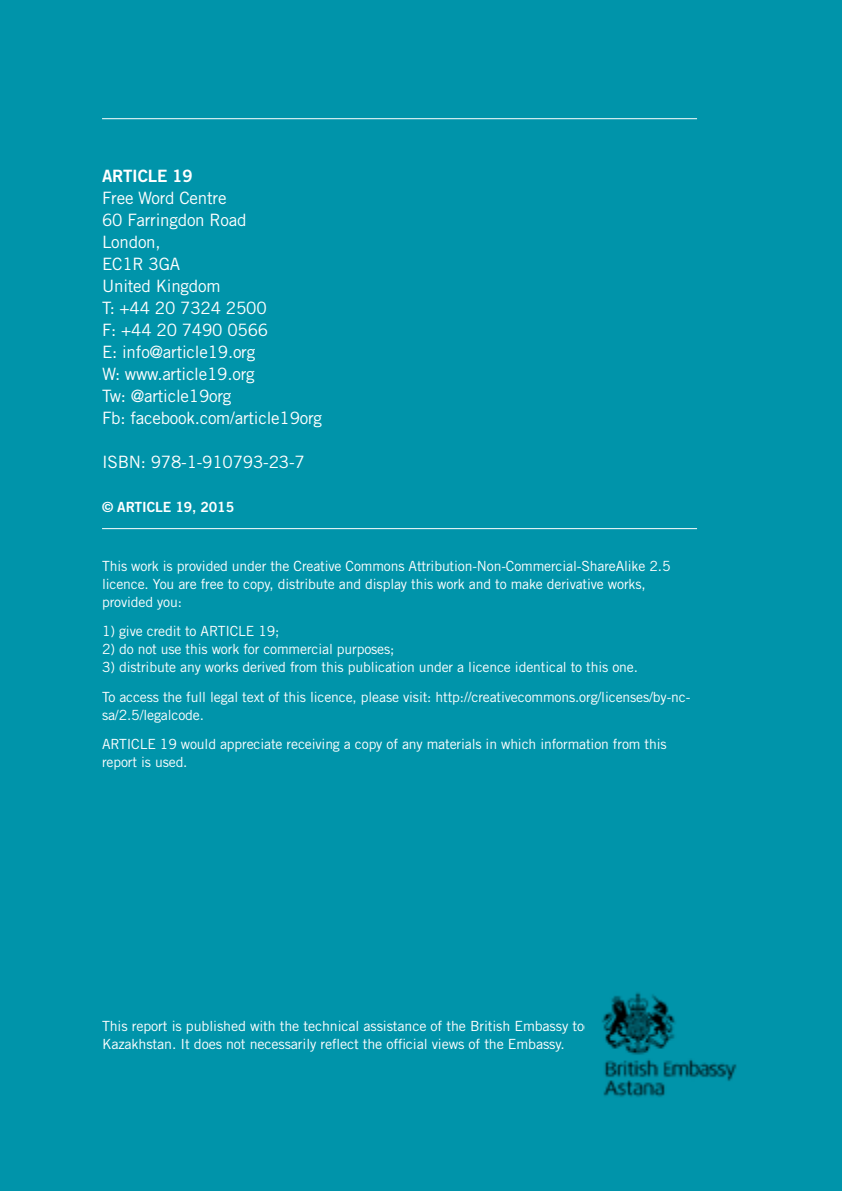
<style>
.page{position:relative;width:842px;height:1191px;background:#0094aa}
.page>*{position:absolute;margin:0;border:0;box-sizing:border-box;transform-origin:0 0}
.t1{font:17px/22px "Trade Gothic LT Std";letter-spacing:-.015em;color:#fff}
.t2{font:17px "Trade Gothic LT Std Bd 2";letter-spacing:-.015em;color:#fff}
.t3{font:14px/18px "Trade Gothic LT Std";letter-spacing:-.01em;color:#fff}
.t4{font:14px "Trade Gothic LT Std Bd 2";letter-spacing:-.01em;color:#fff}
</style>
<div class="page">
<hr style="left:102px;top:118px;width:595px;height:1px;background:#fff">
<hr style="left:102px;top:528px;width:595px;height:1px;background:#fff">
<img style="left:602px;top:992px;width:135px;height:105px">
<p class="t2" style="left:102px;top:165px;width:92px">ARTICLE 19</p>
<p class="t1" style="left:102px;top:187px;width:221px">Free Word Centre<br>60 Farringdon Road<br>London,<br>EC1R 3GA<br>United Kingdom<br>T: +44 20 7324 2500<br>F: +44 20 7490 0566<br>E: info@article19.org<br>W: www.article19.org<br>Tw: @article19org<br>Fb: facebook.com/article19org</p>
<p class="t1" style="left:102px;top:451px;width:204px">ISBN: 978-1-910793-23-7</p>
<p class="t4" style="left:102px;top:498px;width:134px">© ARTICLE 19, 2015</p>
<p class="t3" style="left:102px;top:557px;width:570px">This work is provided under the Creative Commons Attribution-Non-Commercial-ShareAlike 2.5 licence. You are free to copy, distribute and display this work and to make derivative works, provided you:</p>
<p class="t3" style="left:102px;top:622px;width:179px">1) give credit to ARTICLE 19;</p>
<p class="t3" style="left:102px;top:640px;width:294px">2) do not use this work for commercial purposes;</p>
<p class="t3" style="left:102px;top:652px;width:590px;line-height:29.4px">3) distribute any works derived from this publication under a licence identical to this one.<br>To access the full legal text of this licence, please visit: http://creativecommons.org/licenses/by-nc-</p>
<p class="t3" style="left:102px;top:700px;width:566px;line-height:29.4px">sa/2.5/legalcode.<br>ARTICLE 19 would appreciate receiving a copy of any materials in which information from this</p>
<p class="t3" style="left:102px;top:753px;width:87px">report is used.</p>
<p class="t3" style="left:102px;top:1017px;width:484px">This report is published with the technical assistance of the British Embassy to<br>Kazakhstan. It does not necessarily reflect the official views of the Embassy.</p>
</div>
